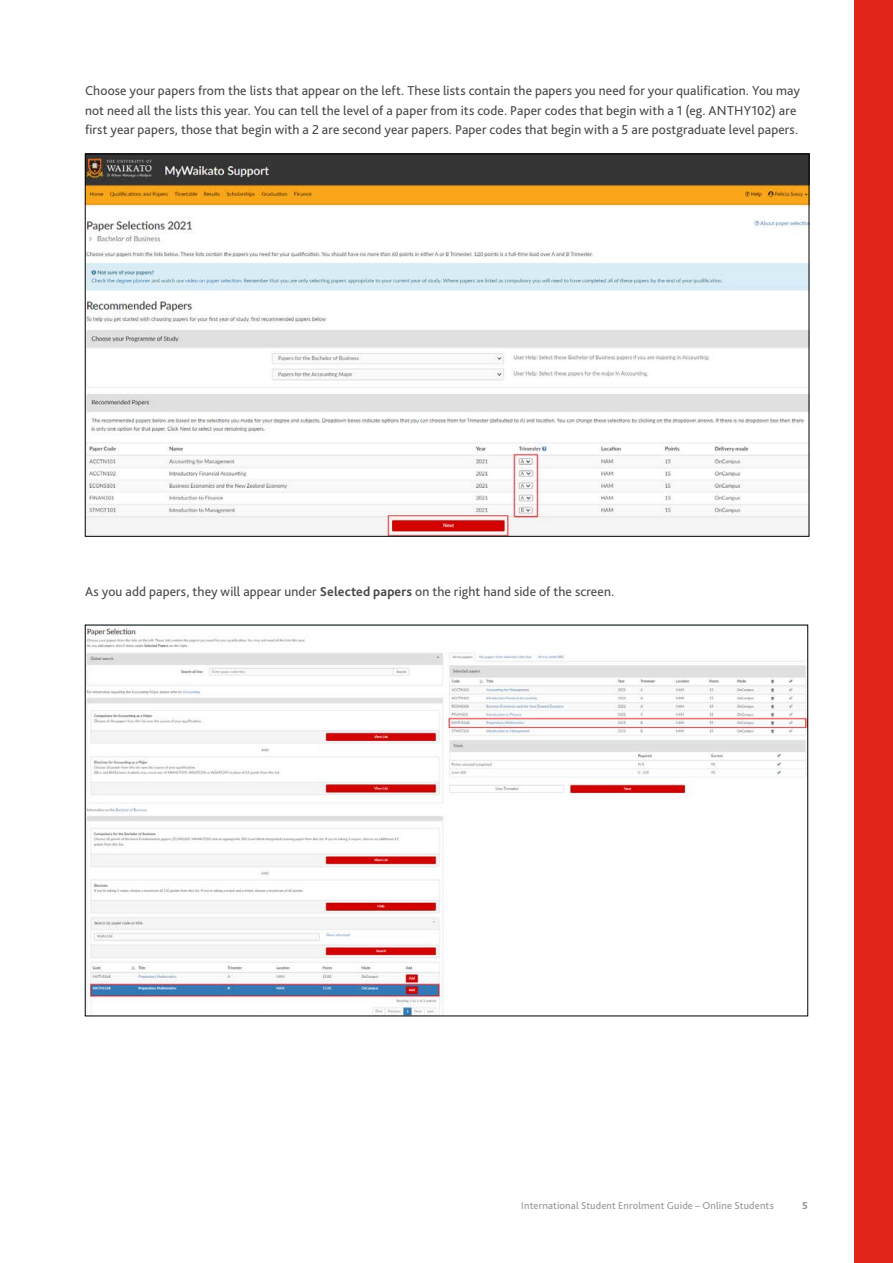
<style>
.page{position:relative;width:893px;height:1263px;background:#fff}
.page>*{position:absolute;margin:0;border:0;box-sizing:border-box;transform-origin:0 0}
.body{font:13.5px/19.5px "Bliss Pro";letter-spacing:.01em;color:#48484a}
.t1{font:10.5px "Bliss Pro";letter-spacing:.015em;color:#939598}
.t2{font:800 10.5px "Bliss Pro";color:#939598}
.s1{font-weight:700}
</style>
<div class="page">
<img style="left:87px;top:156px;width:720px;height:378px">
<img style="left:87px;top:628px;width:719px;height:386px">
<div style="left:855px;top:0;width:38px;height:1263px;background:#e1251b"></div>
<p class="body" style="left:85px;top:81px;width:717px">Choose your papers from the lists that appear on the left. These lists contain the papers you need for your qualification. You may not need all the lists this year. You can tell the level of a paper from its code. Paper codes that begin with a 1 (eg. ANTHY102) are first year papers, those that begin with a 2 are second year papers. Paper codes that begin with a 5 are postgraduate level papers.</p>
<p class="body" style="left:85px;top:581px;width:531px">As you add papers, they will appear under <span class="s1">Selected papers</span> on the right hand side of the screen.</p>
<p class="t1" style="left:521px;top:1199px;width:254px">International Student Enrolment Guide – Online Students</p>
<p class="t2" style="left:802px;top:1199px;width:7px">5</p>
</div>
